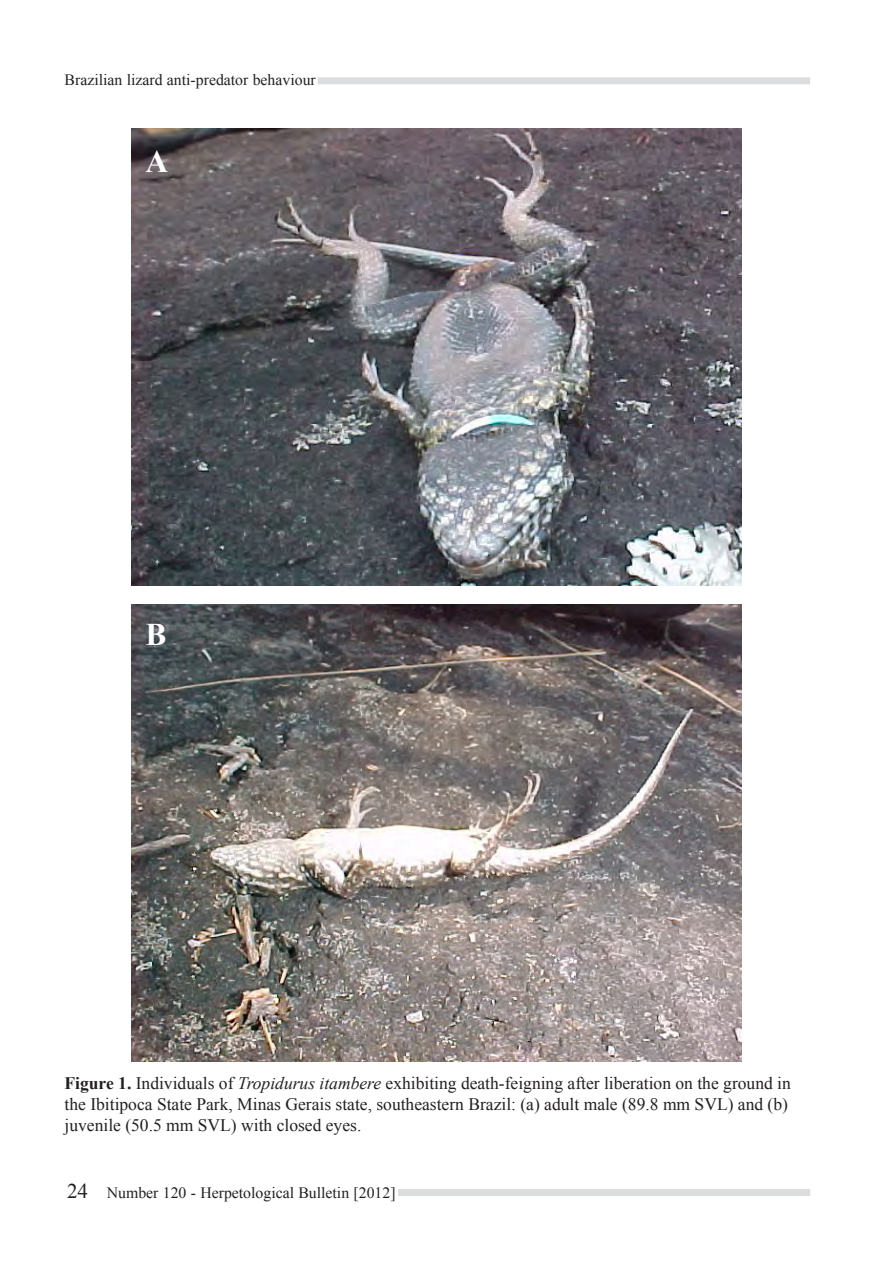
<style>
.page{position:relative;width:874px;height:1270px;background:#fff}
.page>*{position:absolute;margin:0;border:0;box-sizing:border-box;transform-origin:0 0}
.t1{font:700 31.5px "Times New Roman";color:#fff}
.t2{font:17.5px/21px "Times New Roman";color:#231f20}
.t3{font:15.75px "Times New Roman";color:#231f20}
.s1{font-weight:700}
.s2{font-style:italic}
.s3{font-size:21px}
</style>
<div class="page">
<div style="left:398px;top:1189px;width:411px;height:7px;background:#dcdddf"></div>
<div style="left:317px;top:77px;width:492px;height:7px;background:#dcdddf"></div>
<img style="left:131px;top:129px;width:610px;height:457px">
<img style="left:131px;top:605px;width:610px;height:457px">
<p class="t3" style="left:65px;top:69px;width:252px">Brazilian lizard anti-predator behaviour</p>
<p class="t1" style="left:146px;top:140px;width:24px">A</p>
<p class="t1" style="left:146px;top:613px;width:23px">B</p>
<p class="t2" style="left:64px;top:1072px;width:727px"><span class="s1">Figure 1.</span> Individuals of <span class="s2">Tropidurus itambere</span> exhibiting death-feigning after liberation on the ground in the Ibitipoca State Park, Minas Gerais state, southeastern Brazil: (a) adult male (89.8 mm SVL) and (b) juvenile (50.5 mm SVL) with closed eyes.</p>
<p class="t3" style="left:67px;top:1182px;width:330px"><span class="s3">24</span> Number 120 - Herpetological Bulletin [2012]</p>
</div>
